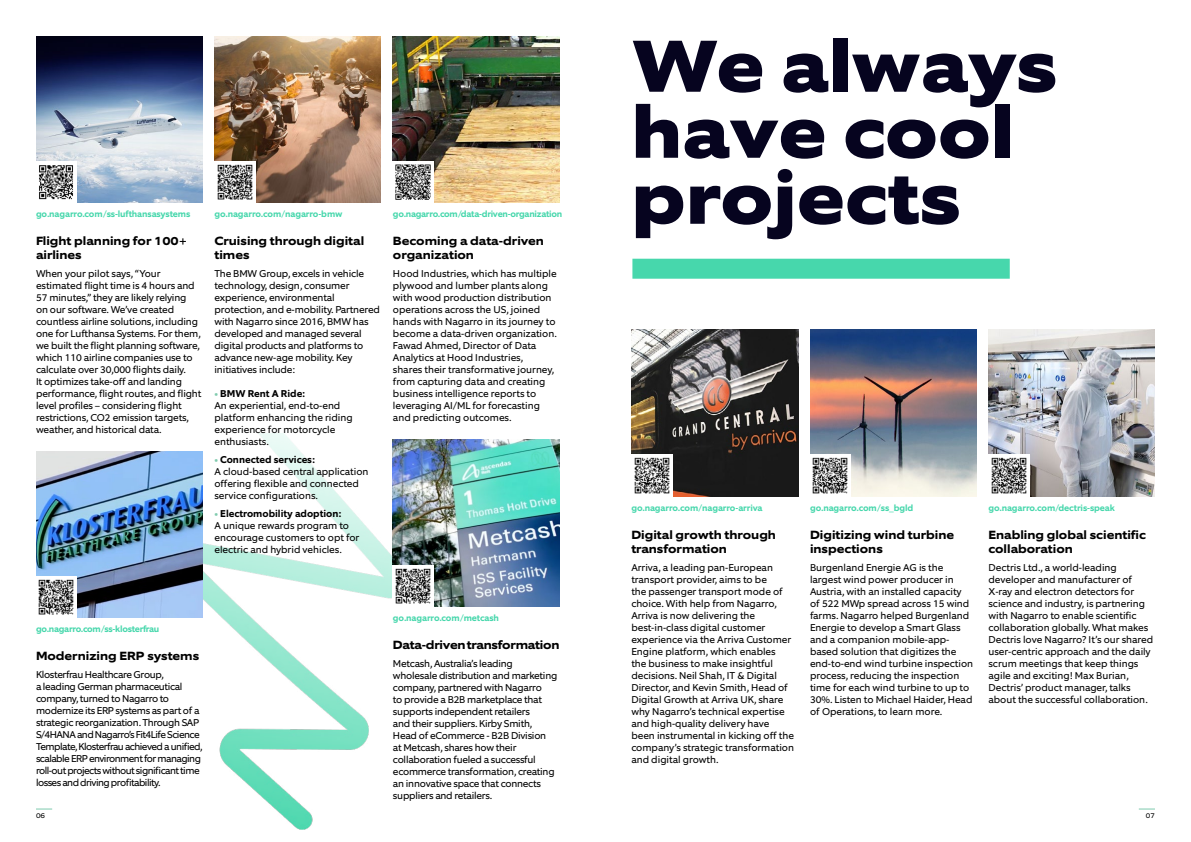
<style>
.page{position:relative;width:1191px;height:842px;background:#fff}
.page>*{position:absolute;margin:0;border:0;box-sizing:border-box;transform-origin:0 0}
.t1{font:800 74px/66px "Equip Extended";letter-spacing:.005em;color:#06041f}
.t2{font:700 12px/14px "Equip Extended";color:#000}
.t3{font:700 12px "Equip Extended";letter-spacing:-.02em;color:#000}
.t4{font:10px/12px "Equip";color:#000}
.t5{font:10px/12px "Equip";letter-spacing:-.02em;color:#000}
.t6{font:10px/12px "Equip";letter-spacing:-.05em;color:#000}
.t7{font:700 9px "Equip";letter-spacing:-.01em;color:#47d7ac}
.t8{font:7px "Equip Extended";color:#000}
.s1{font-weight:700;color:#7fcbae}
.s2{font-weight:700}
</style>
<div class="page">
<svg style="left:36px;top:808px;width:16px;height:1px"></svg>
<svg style="left:1138px;top:808px;width:17px;height:1px"></svg>
<img style="left:202px;top:434px;width:207px;height:396px">
<div style="left:632px;top:259px;width:377px;height:20px;background:#47d7ac"></div>
<img style="left:214px;top:36px;width:167px;height:166px">
<img style="left:36px;top:36px;width:166px;height:167px">
<img style="left:36px;top:161px;width:41px;height:42px">
<img style="left:393px;top:36px;width:166px;height:167px">
<img style="left:393px;top:161px;width:41px;height:42px">
<img style="left:631px;top:330px;width:167px;height:166px">
<img style="left:631px;top:455px;width:41px;height:41px">
<img style="left:214px;top:161px;width:41px;height:41px">
<img style="left:810px;top:330px;width:166px;height:166px">
<img style="left:810px;top:455px;width:41px;height:41px">
<img style="left:988px;top:330px;width:167px;height:166px">
<img style="left:988px;top:455px;width:41px;height:41px">
<img style="left:393px;top:440px;width:166px;height:166px">
<img style="left:36px;top:451px;width:166px;height:167px">
<img style="left:36px;top:576px;width:41px;height:42px">
<img style="left:392px;top:565px;width:42px;height:41px">
<p class="t7" style="left:36px;top:208px;width:156px">go.nagarro.com/ss-lufthansasystems</p>
<p class="t7" style="left:214px;top:208px;width:129px">go.nagarro.com/nagarro-bmw</p>
<p class="t7" style="left:393px;top:208px;width:171px">go.nagarro.com/data-driven-organization</p>
<p class="t2" style="left:36px;top:234px;width:153px">Flight planning for 100+ airlines</p>
<p class="t4" style="left:36px;top:268px;width:167px">When your pilot says, “Your estimated flight time is 4 hours and 57 minutes,” they are likely relying<br>on our software. We’ve created countless airline solutions, including one for Lufthansa Systems. For them, we built the flight planning software, which 110 airline companies use to calculate over 30,000 flights daily.<br>It optimizes take-off and landing performance, flight routes, and flight level profiles – considering flight restrictions, CO2 emission targets, weather, and historical data.</p>
<p class="t2" style="left:214px;top:234px;width:151px">Cruising through digital times</p>
<p class="t4" style="left:214px;top:268px;width:167px">The BMW Group, excels in vehicle technology, design, consumer experience, environmental protection, and e-mobility. Partnered with Nagarro since 2016, BMW has developed and managed several digital products and platforms to advance new-age mobility. Key initiatives include:</p>
<p class="t4" style="left:214px;top:388px;width:140px"><span class="s1">•</span> <span class="s2">BMW Rent A Ride:<br></span>An experiential, end-to-end platform enhancing the riding experience for motorcycle enthusiasts.</p>
<p class="t4" style="left:214px;top:454px;width:155px"><span class="s1">•</span> <span class="s2">Connected services:<br></span>A cloud-based central application offering flexible and connected service configurations.</p>
<p class="t4" style="left:214px;top:508px;width:146px"><span class="s1">•</span> <span class="s2">Electromobility adoption:<br></span>A unique rewards program to encourage customers to opt for electric and hybrid vehicles.</p>
<p class="t2" style="left:393px;top:234px;width:153px">Becoming a data-driven organization</p>
<p class="t4" style="left:393px;top:268px;width:165px">Hood Industries, which has multiple plywood and lumber plants along with wood production distribution operations across the US, joined hands with Nagarro in its journey to become a data-driven organization.<br>Fawad Ahmed, Director of Data Analytics at Hood Industries,<br>shares their transformative journey, from capturing data and creating business intelligence reports to leveraging AI/ML for forecasting and predicting outcomes.</p>
<p class="t7" style="left:36px;top:623px;width:125px">go.nagarro.com/ss-klosterfrau</p>
<p class="t2" style="left:36px;top:649px;width:165px">Modernizing ERP systems</p>
<p class="t6" style="left:36px;top:669px;width:168px">Klosterfrau Healthcare Group,<br>a leading German pharmaceutical company, turned to Nagarro to modernize its ERP systems as part of a strategic reorganization. Through SAP S/4HANA and Nagarro’s Fit4Life Science Template, Klosterfrau achieved a unified, scalable ERP environment for managing roll-out projects without significant time losses and driving profitability.</p>
<p class="t7" style="left:393px;top:612px;width:107px">go.nagarro.com/metcash</p>
<p class="t3" style="left:393px;top:637px;width:168px">Data-driven transformation</p>
<p class="t5" style="left:393px;top:657px;width:166px">Metcash, Australia’s leading wholesale distribution and marketing company, partnered with Nagarro<br>to provide a B2B marketplace that supports independent retailers<br>and their suppliers. Kirby Smith, Head of eCommerce - B2B Division at Metcash, shares how their collaboration fueled a successful ecommerce transformation, creating an innovative space that connects suppliers and retailers.</p>
<h1 class="t1" style="left:631px;top:34px;width:427px">We always have cool</h1>
<h1 class="t1" style="left:631px;top:166px;width:331px">projects</h1>
<p class="t7" style="left:631px;top:502px;width:133px">go.nagarro.com/nagarro-arriva</p>
<p class="t7" style="left:810px;top:502px;width:105px">go.nagarro.com/ss_bgld</p>
<p class="t7" style="left:988px;top:502px;width:128px">go.nagarro.com/dectris-speak</p>
<p class="t2" style="left:631px;top:528px;width:146px">Digital growth through transformation</p>
<p class="t4" style="left:631px;top:561px;width:164px">Arriva, a leading pan-European transport provider, aims to be<br>the passenger transport mode of choice. With help from Nagarro,<br>Arriva is now delivering the best-in-class digital customer experience via the Arriva Customer<br>Engine platform, which enables<br>the business to make insightful decisions. Neil Shah, IT &amp; Digital<br>Director, and Kevin Smith, Head of<br>Digital Growth at Arriva UK, share why Nagarro’s technical expertise and high-quality delivery have been instrumental in kicking off the company’s strategic transformation and digital growth.</p>
<p class="t2" style="left:810px;top:528px;width:146px">Digitizing wind turbine inspections</p>
<p class="t4" style="left:810px;top:561px;width:165px">Burgenland Energie AG is the largest wind power producer in<br>Austria, with an installed capacity of 522 MWp spread across 15 wind farms. Nagarro helped Burgenland<br>Energie to develop a Smart Glass and a companion mobile-app&shy;based solution that digitizes the end-to-end wind turbine inspection process, reducing the inspection time for each wind turbine to up to<br>30%. Listen to Michael Haider, Head of Operations, to learn more.</p>
<p class="t2" style="left:988px;top:528px;width:159px">Enabling global scientific collaboration</p>
<p class="t4" style="left:988px;top:561px;width:166px">Dectris Ltd., a world-leading developer and manufacturer of X-ray and electron detectors for science and industry, is partnering with Nagarro to enable scientific collaboration globally. What makes Dectris love Nagarro? It’s our shared user-centric approach and the daily scrum meetings that keep things agile and exciting! Max Burian, Dectris’ product manager, talks about the successful collaboration.</p>
<p class="t8" style="left:36px;top:811px;width:11px">06</p>
<p class="t8" style="left:1146px;top:811px;width:11px">07</p>
</div>
